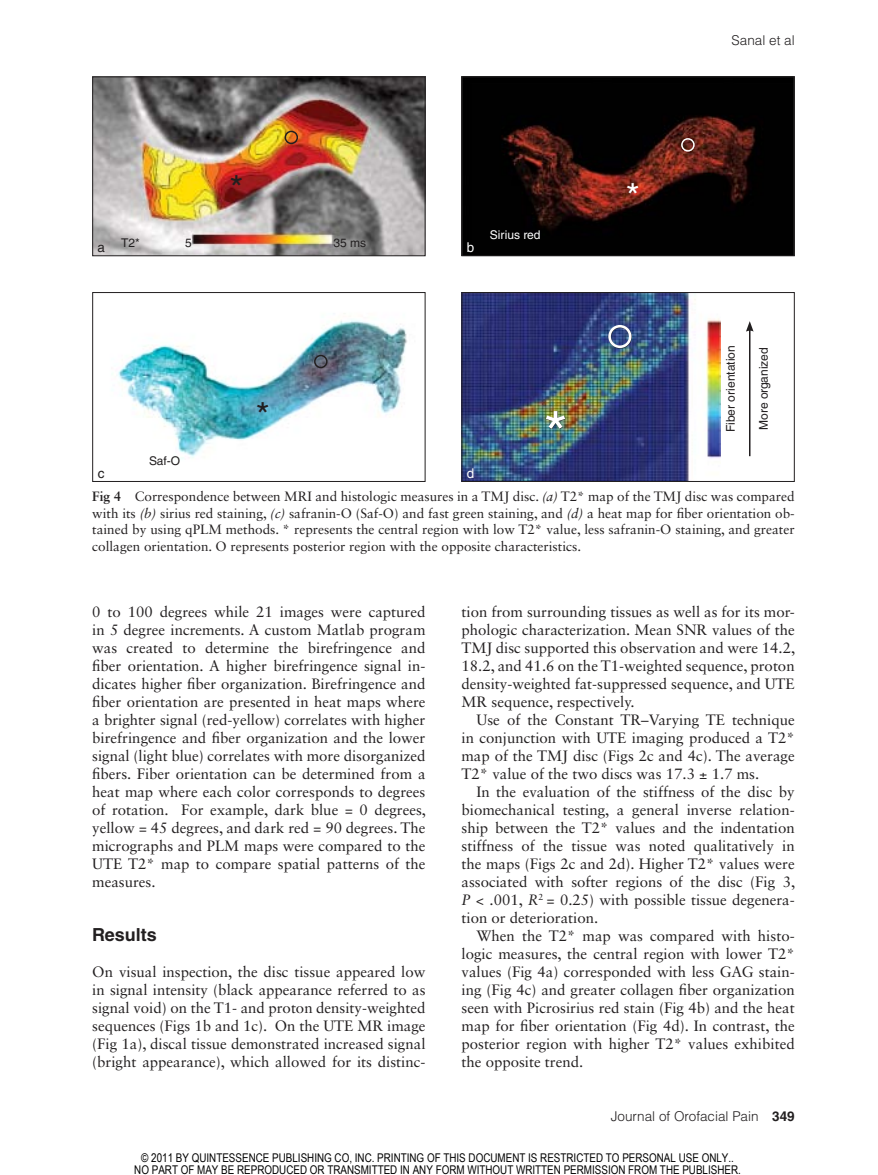
<style>
.page{position:relative;width:878px;height:1175px;background:#fff}
.page>*{position:absolute;margin:0;border:0;box-sizing:border-box;transform-origin:0 0}
.t1{font:61.65px "Helvetica LT Std";color:#221f20}
.t2{font:36px "Helvetica LT Std";color:#221f20}
.t3{font:36px "Helvetica LT Std";color:#fff}
.t4{font:700 18px "Helvetica LT Std";color:#221f20}
.t5{font:15px/18px "Sabon LT Std";color:#221f20;text-align:justify}
.t6{font:13.5px/16.5px "Sabon LT Std";color:#221f20;text-align:justify}
.t7{font:300 13.5px "Helvetica LT Std";color:#221f20}
.t8{font:13.5px "Helvetica LT Std";color:#221f20}
.t9{font:13.5px "Helvetica LT Std";color:#fff}
.t10{font:12px/12px "Arial Narrow";color:#000;text-align:center}
.t11{font:12px "Helvetica LT Std";color:#221f20}
.t12{font:12px "Helvetica LT Std";color:#fff}
.s1{font-weight:700}
.s2{font-style:italic}
</style>
<div class="page">
<img style="left:94px;top:78px;width:329px;height:176px">
<div style="left:92px;top:76px;width:333px;height:180px;border:1px solid #221f20"></div>
<img style="left:463px;top:78px;width:329px;height:176px">
<div style="left:461px;top:76px;width:333px;height:180px;border:1px solid #221f20"></div>
<div style="left:284px;top:131px;width:14px;height:13px;border:2px solid #221f20;border-radius:50%"></div>
<div style="left:681px;top:138px;width:13px;height:14px;border:2px solid #fff;border-radius:50%"></div>
<img style="left:117px;top:313px;width:290px;height:146px">
<div style="left:92px;top:292px;width:333px;height:190px;border:1px solid #221f20"></div>
<div style="left:314px;top:355px;width:13px;height:13px;border:2px solid #221f20;border-radius:50%"></div>
<img style="left:463px;top:294px;width:257px;height:186px">
<div style="left:461px;top:292px;width:333px;height:190px;border:1px solid #221f20"></div>
<div style="left:608px;top:325px;width:23px;height:23px;border:3px solid #fff;border-radius:50%"></div>
<hr style="left:749px;top:329px;width:1px;height:127px;background:#221f20">
<svg style="left:746px;top:321px;width:7px;height:11px"></svg>
<p class="t8" style="left:97px;top:239px;width:9px">a</p>
<p class="t11" style="left:121px;top:235px;width:20px">T2*</p>
<p class="t11" style="left:185px;top:235px;width:8px">5</p>
<h2 class="t2" style="left:229px;top:168px;width:16px">*</h2>
<p class="t8" style="left:98px;top:465px;width:8px">c</p>
<p class="t11" style="left:149px;top:453px;width:33px">Saf-O</p>
<h2 class="t2" style="left:256px;top:394px;width:16px">*</h2>
<p class="t11" style="left:333px;top:235px;width:34px">35 ms</p>
<p class="t9" style="left:466px;top:239px;width:9px">b</p>
<p class="t12" style="left:490px;top:228px;width:52px">Sirius red</p>
<h2 class="t3" style="left:626px;top:175px;width:16px">*</h2>
<p class="t9" style="left:466px;top:465px;width:9px">d</p>
<h1 class="t1" style="left:544px;top:398px;width:25px">*</h1>
<p class="t7" style="left:731px;top:32px;width:65px">Sanal et al</p>
<p class="t11" style="left:723px;top:432px;width:88px;rotate:-90deg">Fiber orientation</p>
<p class="t11" style="left:756px;top:430px;width:84px;rotate:-90deg">More organized</p>
<p class="t6" style="left:92px;top:488px;width:704px"><span class="s1">Fig 4</span> Correspondence between MRI and histologic measures in a TMJ disc. <span class="s2">(a)</span> T2* map of the TMJ disc was compared with its <span class="s2">(b)</span> sirius red staining, <span class="s2">(c)</span> safranin-O (Saf-O) and fast green staining, and <span class="s2">(d)</span> a heat map for fiber orientation ob&shy;tained by using qPLM methods. * represents the central region with low T2* value, less safranin-O staining, and greater collagen orientation. O represents posterior region with the opposite characteristics.</p>
<p class="t5" style="left:92px;top:602px;width:335px">0 to 100 degrees while 21 images were captured in 5 degree increments. A custom Matlab program was created to determine the birefringence and fiber orientation. A higher birefringence signal in&shy;dicates higher fiber organization. Birefringence and fiber orientation are presented in heat maps where a brighter signal (red-yellow) correlates with higher birefringence and fiber organization and the lower signal (light blue) correlates with more disorganized fibers. Fiber orientation can be determined from a heat map where each color corresponds to degrees of rotation. For example, dark blue = 0 degrees, yellow = 45 degrees, and dark red = 90 degrees. The micrographs and PLM maps were compared to the UTE T2* map to compare spatial patterns of the measures.</p>
<p class="t4" style="left:92px;top:923px;width:66px">Results</p>
<p class="t5" style="left:92px;top:962px;width:335px">On visual inspection, the disc tissue appeared low in signal intensity (black appearance referred to as signal void) on the T1- and proton density-weighted sequences (Figs 1b and 1c). On the UTE MR image (Fig 1a), discal tissue demonstrated increased signal (bright appearance), which allowed for its distinc-</p>
<p class="t5" style="left:461px;top:602px;width:335px">tion from surrounding tissues as well as for its mor&shy;phologic characterization. Mean SNR values of the TMJ disc supported this observation and were 14.2, 18.2, and 41.6 on the T1-weighted sequence, proton density-weighted fat-suppressed sequence, and UTE MR sequence, respectively.</p>
<p class="t5" style="left:461px;top:710px;width:335px;text-indent:15px">Use of the Constant TR–Varying TE technique in conjunction with UTE imaging produced a T2* map of the TMJ disc (Figs 2c and 4c). The average T2* value of the two discs was 17.3 ± 1.7 ms.</p>
<p class="t5" style="left:461px;top:782px;width:335px;text-indent:15px">In the evaluation of the stiffness of the disc by biomechanical testing, a general inverse relation&shy;ship between the T2* values and the indentation stiffness of the tissue was noted qualitatively in the maps (Figs 2c and 2d). Higher T2* values were associated with softer regions of the disc (Fig 3, <span class="s2">P</span> &lt; .001, <span class="s2">R</span><sup>2</sup> = 0.25) with possible tissue degenera&shy;tion or deterioration.</p>
<p class="t5" style="left:461px;top:926px;width:335px;text-indent:15px">When the T2* map was compared with histo&shy;logic measures, the central region with lower T2* values (Fig 4a) corresponded with less GAG stain&shy;ing (Fig 4c) and greater collagen fiber organization seen with Picrosirius red stain (Fig 4b) and the heat map for fiber orientation (Fig 4d). In contrast, the posterior region with higher T2* values exhibited the opposite trend.</p>
<p class="t7" style="left:610px;top:1107px;width:185px">Journal of Orofacial Pain <span class="s1">349</span></p>
<p class="t10" style="left:134px;top:1151px;width:608px">© 2011 BY QUINTESSENCE PUBLISHING CO, INC. PRINTING OF THIS DOCUMENT IS RESTRICTED TO PERSONAL USE ONLY..<br>NO PART OF MAY BE REPRODUCED OR TRANSMITTED IN ANY FORM WITHOUT WRITTEN PERMISSION FROM THE PUBLISHER.</p>
</div>
